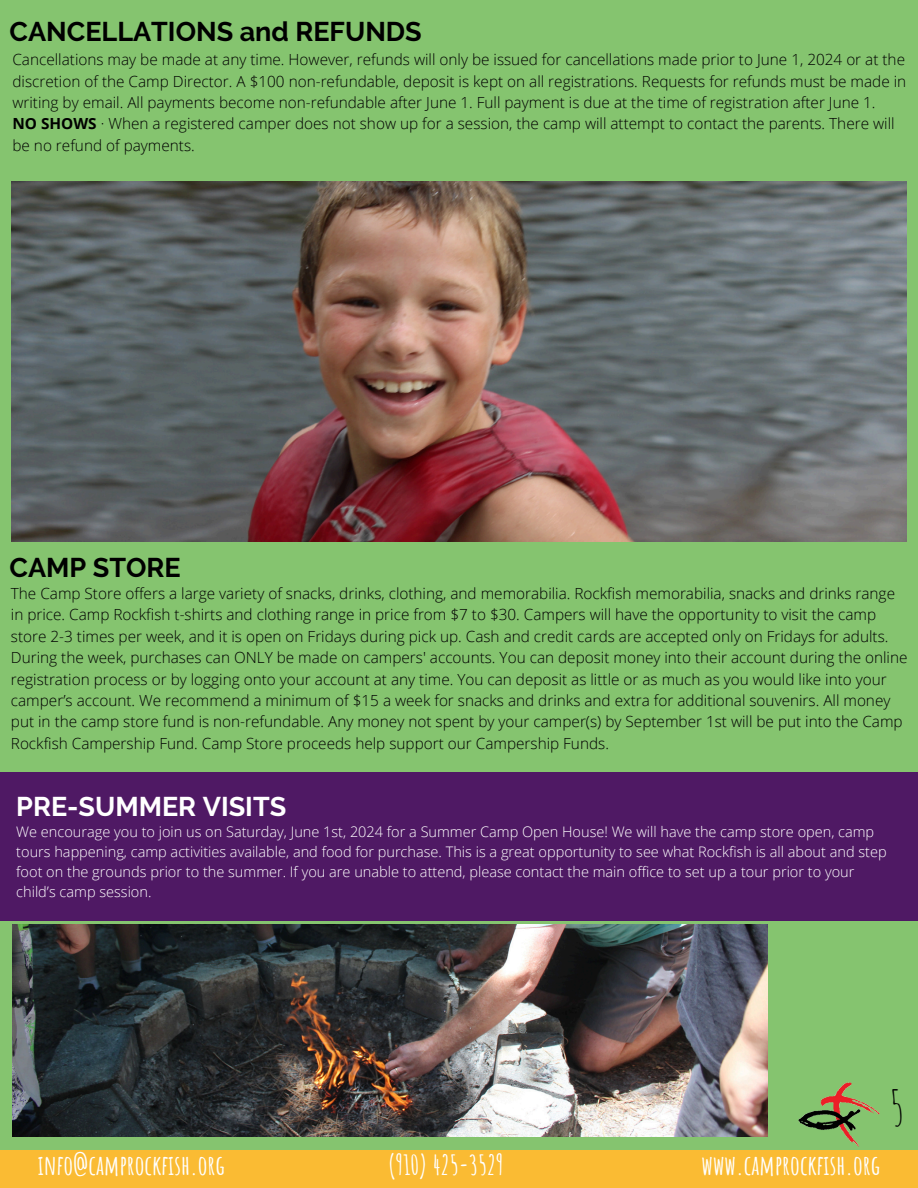
<style>
.page{position:relative;width:918px;height:1188px;background:#85c46f}
.page>*{position:absolute;margin:0;border:0;box-sizing:border-box;transform-origin:0 0}
.t1{font:47.25px "Amatic SC";color:#000}
.t2{font:700 27px "Amatic SC";color:#fff}
.t3{font:700 27px "Raleway";color:#000}
.t4{font:700 27px "Raleway";color:#fff}
.t5{font:300 15.3px/21.3px "Open Sans";color:#000}
.t6{font:300 14.55px/20.2px "Open Sans";color:#fff}
.s1{font-weight:700}
</style>
<div class="page">
<img style="left:11px;top:181px;width:896px;height:360px">
<div style="left:0;top:1150px;width:918px;height:38px;background:#fabb33"></div>
<img style="left:798px;top:1082px;width:82px;height:65px">
<div style="left:0;top:772px;width:918px;height:149px;background:#4f1964"></div>
<img style="left:12px;top:925px;width:755px;height:211px">
<p class="t3" style="left:10px;top:15px;width:414px">CANCELLATIONS and REFUNDS</p>
<p class="t5" style="left:12px;top:49px;width:895px;text-align:justify">Cancellations may be made at any time. However, refunds will only be issued for cancellations made prior to June 1, 2024 or at the discretion of the Camp Director. A $100 non-refundable, deposit is kept on all registrations. Requests for refunds must be made in writing by email. All payments become non-refundable after June 1. Full payment is due at the time of registration after June 1.</p>
<p class="t5" style="left:12px;top:113px;width:884px"><span class="s1">NO SHOWS</span> · When a registered camper does not show up for a session, the camp will attempt to contact the parents. There will be no refund of payments.</p>
<h1 class="t3" style="left:10px;top:552px;width:173px">CAMP STORE</h1>
<p class="t5" style="left:11px;top:582px;width:898px">The Camp Store offers a large variety of snacks, drinks, clothing, and memorabilia. Rockfish memorabilia, snacks and drinks range in price. Camp Rockfish t-shirts and clothing range in price from $7 to $30. Campers will have the opportunity to visit the camp store 2-3 times per week, and it is open on Fridays during pick up. Cash and credit cards are accepted only on Fridays for adults.<br>During the week, purchases can ONLY be made on campers' accounts. You can deposit money into their account during the online registration process or by logging onto your account at any time. You can deposit as little or as much as you would like into your camper’s account. We recommend a minimum of $15 a week for snacks and drinks and extra for additional souvenirs. All money put in the camp store fund is non-refundable. Any money not spent by your camper(s) by September 1st will be put into the Camp Rockfish Campership Fund. Camp Store proceeds help support our Campership Funds.</p>
<h2 class="t4" style="left:16px;top:791px;width:271px">PRE-SUMMER VISITS</h2>
<p class="t6" style="left:16px;top:821px;width:872px">We encourage you to join us on Saturday, June 1st, 2024 for a Summer Camp Open House! We will have the camp store open, camp tours happening, camp activities available, and food for purchase. This is a great opportunity to see what Rockfish is all about and step foot on the grounds prior to the summer. If you are unable to attend, please contact the main office to set up a tour prior to your child’s camp session.</p>
<h2 class="t2" style="left:38px;top:1148px;width:189px">INFO@CAMPROCKFISH.ORG</h2>
<h2 class="t2" style="left:388px;top:1148px;width:117px">(910) 425-3529</h2>
<h2 class="t2" style="left:701px;top:1148px;width:180px">WWW.CAMPROCKFISH.ORG</h2>
<h1 class="t1" style="left:889px;top:1078px;width:16px">5</h1>
</div>
